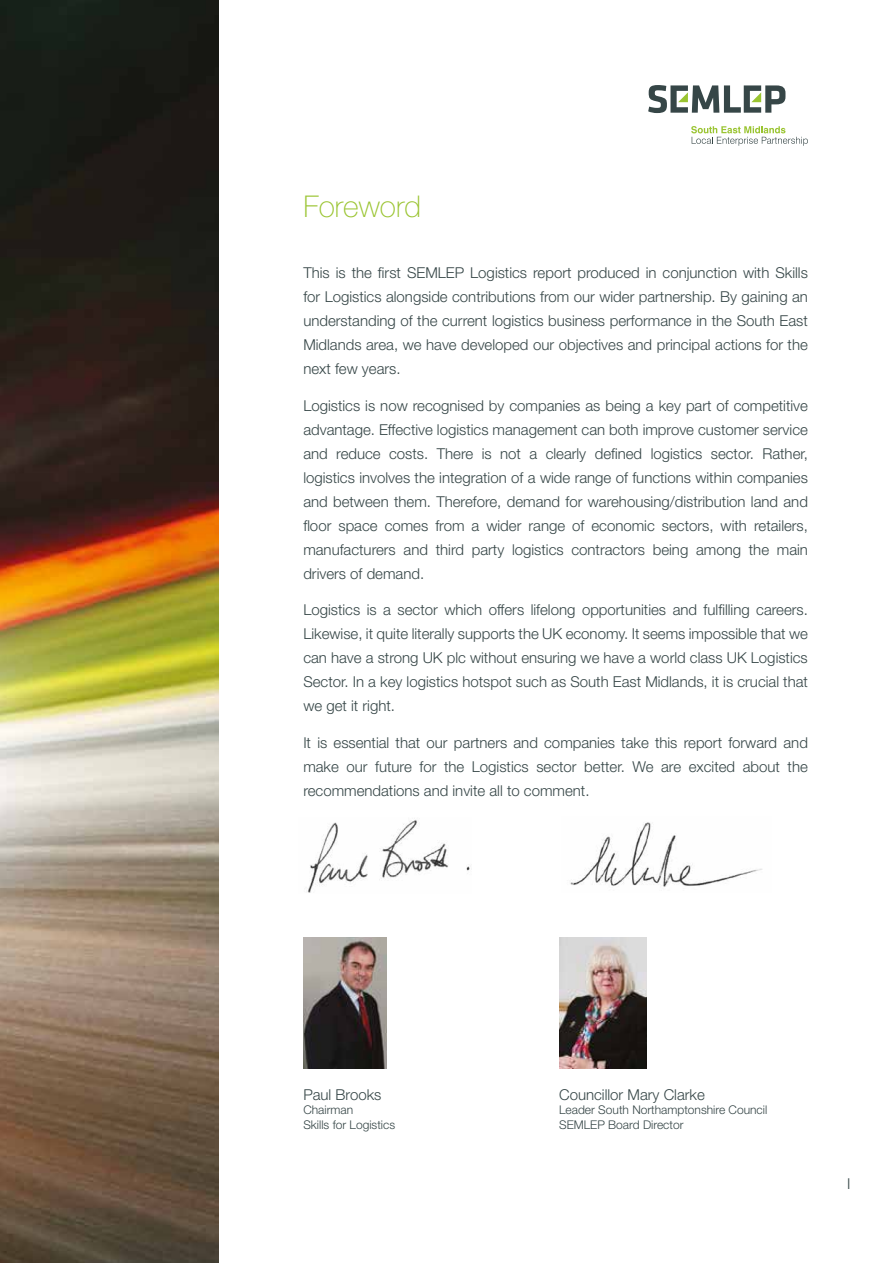
<style>
.page{position:relative;width:893px;height:1263px;background:#fff}
.page>*{position:absolute;margin:0;border:0;box-sizing:border-box;transform-origin:0 0}
.t1{font:100 30px "Helvetica Neue LT Std";color:#9ac431}
.t2{font:300 15px/24px "Helvetica Neue LT Std";color:#364647;text-align:justify}
.t3{font:300 12px/14.4px "Helvetica Neue LT Std";color:#364647}
</style>
<div class="page">
<svg style="left:691px;top:126px;width:117px;height:20px"></svg>
<svg style="left:648px;top:85px;width:137px;height:28px"></svg>
<img style="left:303px;top:938px;width:84px;height:130px">
<img style="left:307px;top:820px;width:163px;height:73px">
<img style="left:570px;top:822px;width:192px;height:65px">
<img style="left:559px;top:938px;width:87px;height:130px">
<img style="left:0;top:0;width:218px;height:1263px">
<h1 class="t1" style="left:303px;top:189px;width:119px">Foreword</h1>
<p class="t2" style="left:303px;top:260px;width:506px">This is the first SEMLEP Logistics report produced in conjunction with Skills for Logistics alongside contributions from our wider partnership. By gaining an understanding of the current logistics business performance in the South East Midlands area, we have developed our objectives and principal actions for the next few years.</p>
<p class="t2" style="left:303px;top:393px;width:506px">Logistics is now recognised by companies as being a key part of competitive advantage. Effective logistics management can both improve customer service and reduce costs. There is not a clearly defined logistics sector. Rather, logistics involves the integration of a wide range of functions within companies and between them. Therefore, demand for warehousing/distribution land and floor space comes from a wider range of economic sectors, with retailers, manufacturers and third party logistics contractors being among the main drivers of demand.</p>
<p class="t2" style="left:303px;top:598px;width:506px">Logistics is a sector which offers lifelong opportunities and fulfilling careers.<br>Likewise, it quite literally supports the UK economy. It seems impossible that we can have a strong UK plc without ensuring we have a world class UK Logistics Sector. In a key logistics hotspot such as South East Midlands, it is crucial that we get it right.</p>
<p class="t2" style="left:303px;top:730px;width:506px">It is essential that our partners and companies take this report forward and make our future for the Logistics sector better. We are excited about the recommendations and invite all to comment.</p>
<p class="t2" style="left:303px;top:1082px;width:80px">Paul Brooks</p>
<p class="t3" style="left:303px;top:1103px;width:93px">Chairman<br>Skills for Logistics</p>
<p class="t2" style="left:559px;top:1082px;width:147px">Councillor Mary Clarke</p>
<p class="t3" style="left:559px;top:1103px;width:210px">Leader South Northamptonshire Council<br>SEMLEP Board Director</p>
<p class="t2" style="left:847px;top:1171px;width:5px">I</p>
</div>
